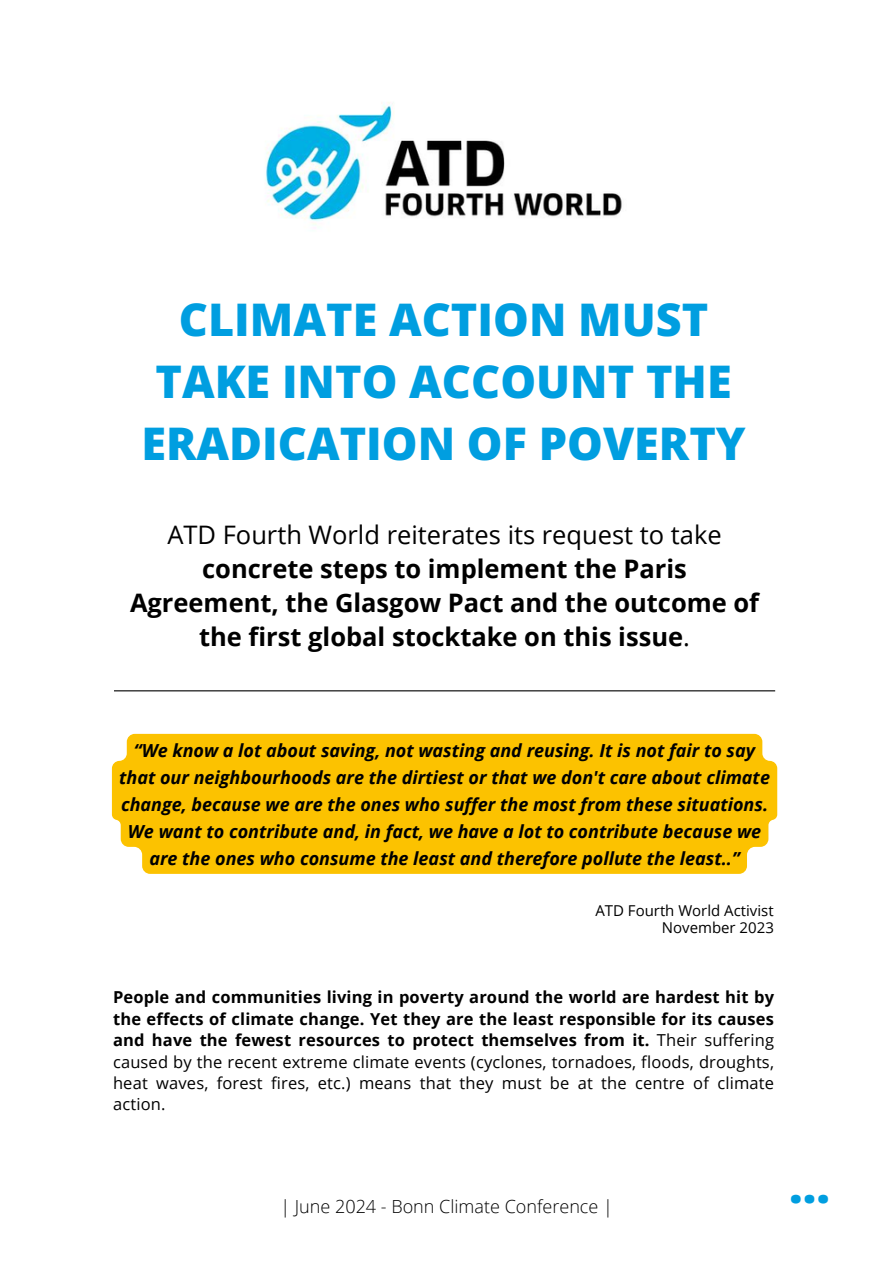
<style>
.page{position:relative;width:894px;height:1264px;background:#fff}
.page>*{position:absolute;margin:0;border:0;box-sizing:border-box;transform-origin:0 0}
.t1{font:800 47.25px "Open Sans";color:#009ee0}
.t2{font:800 45px/61.8px "Open Sans";color:#009ee0;text-align:center}
.t3{font:700 25.5px/33.8px "Open Sans";color:#000;text-align:center}
.t4{font:italic 700 18px/27px "Open Sans";color:#000;text-align:center}
.t5{font:300 18px "Open Sans";color:#000}
.t6{font:700 16.5px/21.5px "Open Sans";letter-spacing:.01em;color:#000;text-align:justify}
.t7{font:15px "Open Sans";color:#000}
.s1{font-weight:400}
</style>
<div class="page">
<img style="left:265px;top:102px;width:357px;height:123px">
<div style="left:112px;top:734px;width:665px;height:139px;background:#fcc200"></div>
<hr style="left:114px;top:690px;width:661px;height:1px;background:#000">
<h1 class="t2" style="left:141px;top:287px;width:605px">CLIMATE ACTION MUST<br>TAKE INTO ACCOUNT THE<br>ERADICATION OF POVERTY</h1>
<h2 class="t3" style="left:130px;top:517px;width:630px"><span class="s1">ATD Fourth World reiterates its request to take </span>concrete steps to implement the Paris Agreement, the Glasgow Pact and the outcome of the first global stocktake on this issue<span class="s1">.</span></h2>
<p class="t4" style="left:119px;top:736px;width:652px">“We know a lot about saving, not wasting and reusing. It is not fair to say that our neighbourhoods are the dirtiest or that we don't care about climate change, because we are the ones who suffer the most from these situations.<br>We want to contribute and, in fact, we have a lot to contribute because we are the ones who consume the least and therefore pollute the least..”</p>
<h4 class="t7" style="left:595px;top:900px;width:180px">ATD Fourth World Activist</h4>
<h4 class="t7" style="left:661px;top:916px;width:113px">November 2023</h4>
<p class="t6" style="left:113px;top:986px;width:662px">People and communities living in poverty around the world are hardest hit by the effects of climate change. Yet they are the least responsible for its causes and have the fewest resources to protect themselves from it. <span class="s1">Their suffering caused by the recent extreme climate events (cyclones, tornadoes, floods, droughts, heat waves, forest fires, etc.) means that they must be at the centre of climate action.</span></p>
<h3 class="t5" style="left:280px;top:1193px;width:334px">| June 2024 - Bonn Climate Conference |</h3>
<p class="t1" style="left:789px;top:1152px;width:42px">...</p>
</div>
